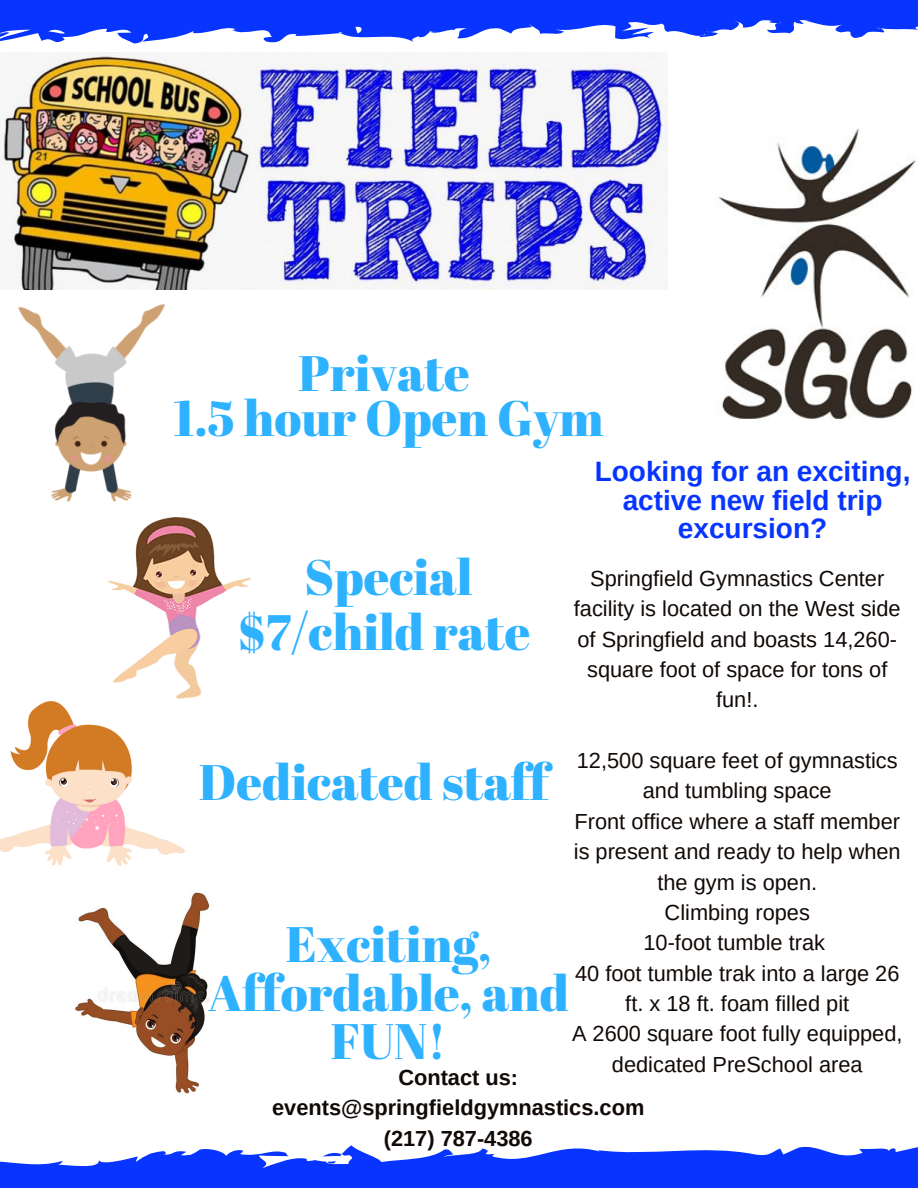
<style>
.page{position:relative;width:918px;height:1188px;background:#0735ff}
.page>*{position:absolute;margin:0;border:0;box-sizing:border-box;transform-origin:0 0}
.t1{font:49.8px/48.3px "Abril Fatface";color:#2eb2ff;text-align:center}
.t2{font:700 28.05px/28.2px "Arimo";color:#0735ff;text-align:center}
.t3{font:21.75px/30.3px "Arimo";color:#100906;text-align:center}
.t4{font:700 21.75px "Arimo";color:#100906}
</style>
<div class="page">
<div style="left:0;top:19px;width:918px;height:1150px;background:#fff"></div>
<img style="left:716px;top:127px;width:202px;height:293px">
<img style="left:0;top:52px;width:667px;height:238px">
<img style="left:109px;top:517px;width:141px;height:182px">
<img style="left:15px;top:302px;width:156px;height:202px">
<img style="left:0;top:700px;width:197px;height:166px">
<img style="left:71px;top:890px;width:159px;height:208px">
<p class="t1" style="left:299px;top:348px;width:173px">Private</p>
<p class="t1" style="left:173px;top:393px;width:432px">1.5 hour Open Gym</p>
<p class="t1" style="left:238px;top:548px;width:294px;line-height:55.2px">Special $7/child rate</p>
<p class="t2" style="left:595px;top:458px;width:317px">Looking for an exciting, active new field trip excursion?</p>
<p class="t3" style="left:574px;top:563px;width:328px">Springfield Gymnastics Center facility is located on the West side of Springfield and boasts 14,260- square foot of space for tons of fun!.</p>
<p class="t3" style="left:577px;top:745px;width:322px">12,500 square feet of gymnastics and tumbling space</p>
<p class="t3" style="left:574px;top:806px;width:328px">Front office where a staff member is present and ready to help when the gym is open.</p>
<p class="t3" style="left:665px;top:897px;width:147px">Climbing ropes</p>
<p class="t3" style="left:643px;top:928px;width:183px">10-foot tumble trak</p>
<p class="t3" style="left:575px;top:958px;width:326px">40 foot tumble trak into a large 26 ft. x 18 ft. foam filled pit</p>
<p class="t3" style="left:572px;top:1019px;width:332px">A 2600 square foot fully equipped, dedicated PreSchool area</p>
<p class="t1" style="left:199px;top:757px;width:352px">Dedicated staff</p>
<p class="t1" style="left:208px;top:919px;width:363px">Exciting,<br>Affordable, and<br>FUN!</p>
<p class="t4" style="left:398px;top:1065px;width:121px">Contact us:</p>
<p class="t4" style="left:272px;top:1096px;width:374px">events@springfieldgymnastics.com</p>
<p class="t4" style="left:384px;top:1126px;width:150px">(217) 787-4386</p>
</div>
